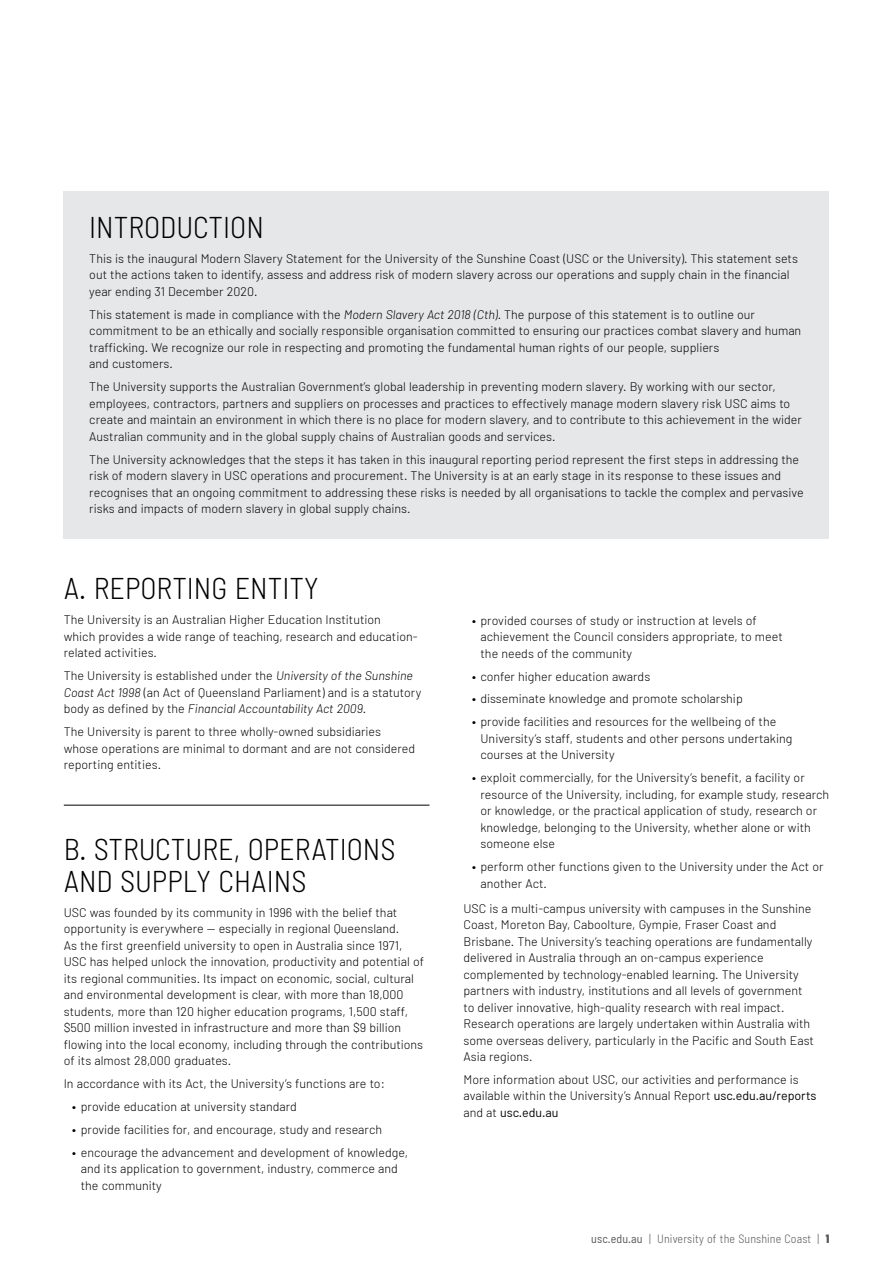
<style>
.page{position:relative;width:893px;height:1263px;background:#fff}
.page>*{position:absolute;margin:0;border:0;box-sizing:border-box;transform-origin:0 0}
.t1{font:300 semi-condensed 30px/31.5px "Barlow";color:#000}
.t2{font:300 12.45px/16.5px "Barlow";color:#000}
.t3{font:300 semi-condensed 12px "Barlow";letter-spacing:.01em;color:#58595b}
.s1{font-style:italic}
.s2{font-weight:500}
.s3{font-weight:400}
.s4{font-family:"Barlow Condensed";font-weight:900;font-stretch:normal}
</style>
<div class="page">
<div style="left:64px;top:191px;width:765px;height:347px;background:#e6e7e8"></div>
<hr style="left:64px;top:805px;width:365px;height:1px;background:#000">
<h1 class="t1" style="left:89px;top:211px;width:176px">INTRODUCTION</h1>
<p class="t2" style="left:89px;top:250px;width:710px">This is the inaugural Modern Slavery Statement for the University of the Sunshine Coast (USC or the University). This statement sets out the actions taken to identify, assess and address risk of modern slavery across our operations and supply chain in the financial year ending 31 December 2020.</p>
<p class="t2" style="left:89px;top:306px;width:713px">This statement is made in compliance with the <span class="s1">Modern Slavery Act 2018 (Cth)</span>. The purpose of this statement is to outline our commitment to be an ethically and socially responsible organisation committed to ensuring our practices combat slavery and human trafficking. We recognize our role in respecting and promoting the fundamental human rights of our people, suppliers<br>and customers.</p>
<p class="t2" style="left:89px;top:378px;width:714px">The University supports the Australian Government’s global leadership in preventing modern slavery. By working with our sector, employees, contractors, partners and suppliers on processes and practices to effectively manage modern slavery risk USC aims to create and maintain an environment in which there is no place for modern slavery, and to contribute to this achievement in the wider Australian community and in the global supply chains of Australian goods and services.</p>
<p class="t2" style="left:89px;top:450px;width:716px">The University acknowledges that the steps it has taken in this inaugural reporting period represent the first steps in addressing the risk of modern slavery in USC operations and procurement. The University is at an early stage in its response to these issues and recognises that an ongoing commitment to addressing these risks is needed by all organisations to tackle the complex and pervasive risks and impacts of modern slavery in global supply chains.</p>
<h1 class="t1" style="left:64px;top:572px;width:256px">A. REPORTING ENTITY</h1>
<p class="t2" style="left:64px;top:611px;width:355px">The University is an Australian Higher Education Institution<br>which provides a wide range of teaching, research and education&shy;related activities.</p>
<p class="t2" style="left:64px;top:667px;width:359px">The University is established under the <span class="s1">University of the Sunshine<br>Coast Act 1998</span> (an Act of Queensland Parliament) and is a statutory body as defined by the <span class="s1">Financial Accountability Act 2009</span>.</p>
<p class="t2" style="left:64px;top:723px;width:353px">The University is parent to three wholly-owned subsidiaries whose operations are minimal to dormant and are not considered reporting entities.</p>
<h1 class="t1" style="left:64px;top:833px;width:333px">B. STRUCTURE, OPERATIONS<br>AND SUPPLY CHAINS</h1>
<p class="t2" style="left:64px;top:904px;width:362px">USC was founded by its community in 1996 with the belief that opportunity is everywhere — especially in regional Queensland.<br>As the first greenfield university to open in Australia since 1971, USC has helped unlock the innovation, productivity and potential of its regional communities. Its impact on economic, social, cultural and environmental development is clear, with more than 18,000 students, more than 120 higher education programs, 1,500 staff, $500 million invested in infrastructure and more than $9 billion flowing into the local economy, including through the contributions of its almost 28,000 graduates.</p>
<p class="t2" style="left:64px;top:1075px;width:322px">In accordance with its Act, the University’s functions are to:</p>
<p class="t2" style="left:72px;top:1098px;width:226px"><span class="s2">•</span> provide education at university standard</p>
<p class="t2" style="left:72px;top:1121px;width:311px"><span class="s2">•</span> provide facilities for, and encourage, study and research</p>
<p class="t2" style="left:81px;top:1144px;width:329px;text-indent:-9px"><span class="s2">•</span> encourage the advancement and development of knowledge, and its application to government, industry, commerce and the community</p>
<p class="t2" style="left:480px;top:611px;width:304px;text-indent:-9px"><span class="s2">•</span> provided courses of study or instruction at levels of achievement the Council considers appropriate, to meet the needs of the community</p>
<p class="t2" style="left:472px;top:667px;width:180px"><span class="s2">•</span> confer higher education awards</p>
<p class="t2" style="left:472px;top:690px;width:272px"><span class="s2">•</span> disseminate knowledge and promote scholarship</p>
<p class="t2" style="left:480px;top:713px;width:313px;text-indent:-9px"><span class="s2">•</span> provide facilities and resources for the wellbeing of the<br>University’s staff, students and other persons undertaking courses at the University</p>
<p class="t2" style="left:480px;top:769px;width:350px;text-indent:-9px"><span class="s2">•</span> exploit commercially, for the University’s benefit, a facility or resource of the University, including, for example study, research or knowledge, or the practical application of study, research or knowledge, belonging to the University, whether alone or with someone else</p>
<p class="t2" style="left:480px;top:858px;width:345px;text-indent:-9px"><span class="s2">•</span> perform other functions given to the University under the Act or another Act.</p>
<p class="t2" style="left:463px;top:899px;width:352px">USC is a multi-campus university with campuses in the Sunshine Coast, Moreton Bay, Caboolture, Gympie, Fraser Coast and Brisbane. The University’s teaching operations are fundamentally delivered in Australia through an on-campus experience complemented by technology-enabled learning. The University partners with industry, institutions and all levels of government to deliver innovative, high-quality research with real impact.<br>Research operations are largely undertaken within Australia with some overseas delivery, particularly in the Pacific and South East Asia regions.</p>
<p class="t2" style="left:463px;top:1071px;width:355px">More information about USC, our activities and performance is available within the University’s Annual Report <span class="s3">usc.edu.au/reports </span>and at <span class="s3">usc.edu.au</span></p>
<p class="t3" style="left:591px;top:1231px;width:239px"><span class="s3">usc.edu.au</span> | University of the Sunshine Coast | <span class="s4">1</span></p>
</div>
